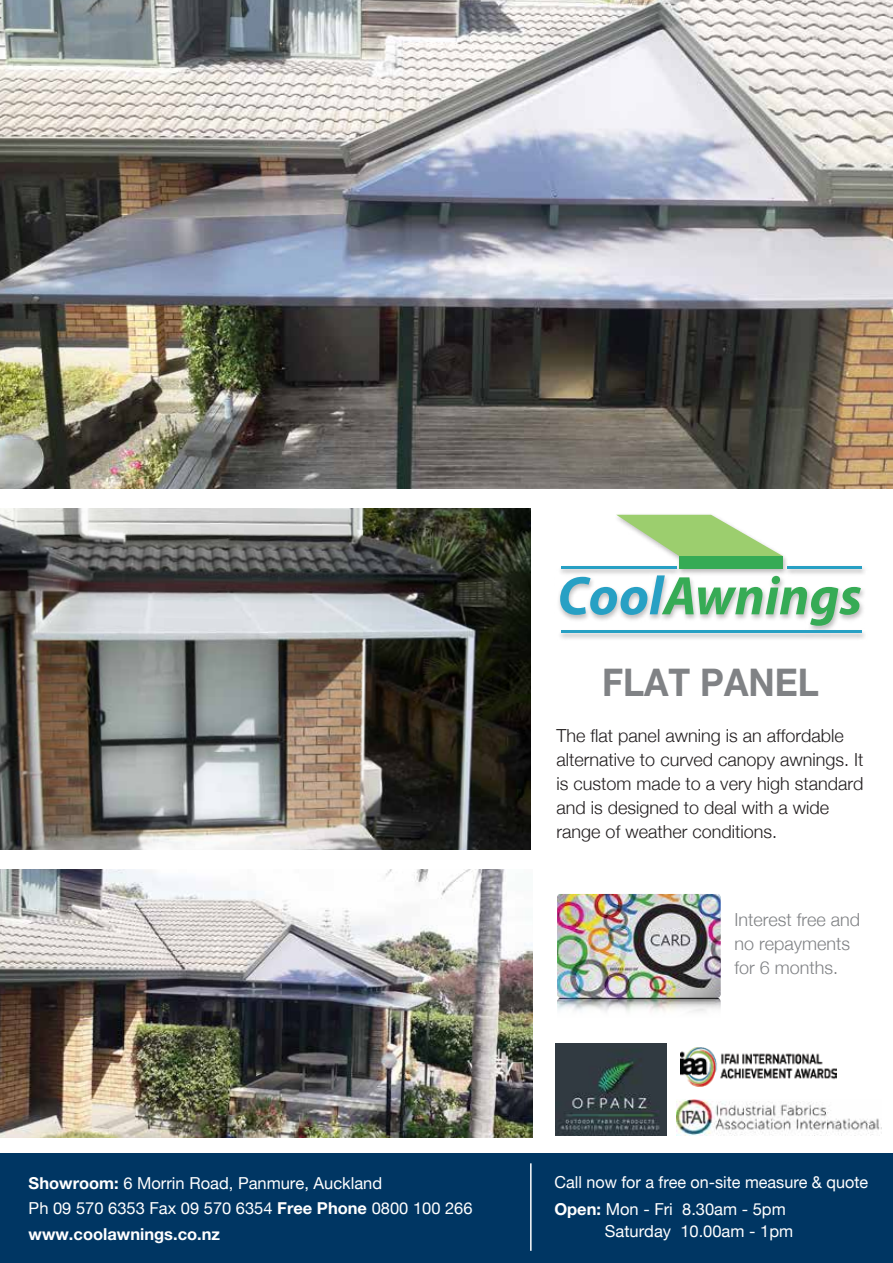
<style>
.page{position:relative;width:893px;height:1263px;background:#fff}
.page>*{position:absolute;margin:0;border:0;box-sizing:border-box;transform-origin:0 0}
.t1{font:700 38.25px "Helvetica Neue";color:#808285;scale:.93 1}
.t2{font:300 18px/24px "Helvetica Neue";color:#231f20}
.t3{font:300 18px/24px "Helvetica Neue";color:#808285}
.t4{font:16.5px/25.5px "Helvetica Neue";color:#fff}
.s1{font-weight:700}
</style>
<div class="page">
<img style="left:0;top:0;width:893px;height:488px">
<img style="left:559px;top:514px;width:306px;height:125px">
<svg style="left:560px;top:575px;width:301px;height:51px"></svg>
<svg style="left:616px;top:515px;width:167px;height:41px"></svg>
<div style="left:680px;top:556px;width:103px;height:13px;background:#36ab55"></div>
<hr style="left:561px;top:566px;width:115px;height:3px;background:#27a0c4">
<hr style="left:561px;top:630px;width:301px;height:3px;background:#27a0c4">
<hr style="left:787px;top:566px;width:75px;height:3px;background:#27a0c4">
<div style="left:0;top:1153px;width:893px;height:110px;background:#003663"></div>
<hr style="left:530px;top:1163px;width:2px;height:88px;background:#fff">
<img style="left:557px;top:894px;width:164px;height:104px">
<svg style="left:557px;top:998px;width:164px;height:14px"></svg>
<img style="left:681px;top:1048px;width:155px;height:39px">
<img style="left:676px;top:1099px;width:206px;height:37px">
<img style="left:556px;top:1043px;width:110px;height:93px">
<img style="left:0;top:509px;width:530px;height:341px">
<img style="left:0;top:869px;width:532px;height:268px">
<h1 class="t1" style="left:602px;top:658px;width:235px">FLAT PANEL</h1>
<p class="t2" style="left:557px;top:723px;width:308px">The flat panel awning is an affordable alternative to curved canopy awnings. It is custom made to a very high standard and is designed to deal with a wide range of weather conditions.</p>
<p class="t3" style="left:734px;top:907px;width:127px">Interest free and no repayments for 6 months.</p>
<p class="t4" style="left:29px;top:1170px;width:445px"><span class="s1">Showroom:</span> 6 Morrin Road, Panmure, Auckland<br>Ph 09 570 6353 Fax 09 570 6354 <span class="s1">Free Phone</span> 0800 100 266 <span class="s1">www.coolawnings.co.nz</span></p>
<p class="t4" style="left:554px;top:1168px;width:315px;line-height:27px">Call now for a free on-site measure &amp; quote<br><span class="s1">Open:</span> Mon - Fri 8.30am - 5pm</p>
<p class="t4" style="left:605px;top:1218px;width:190px">Saturday 10.00am - 1pm</p>
</div>
